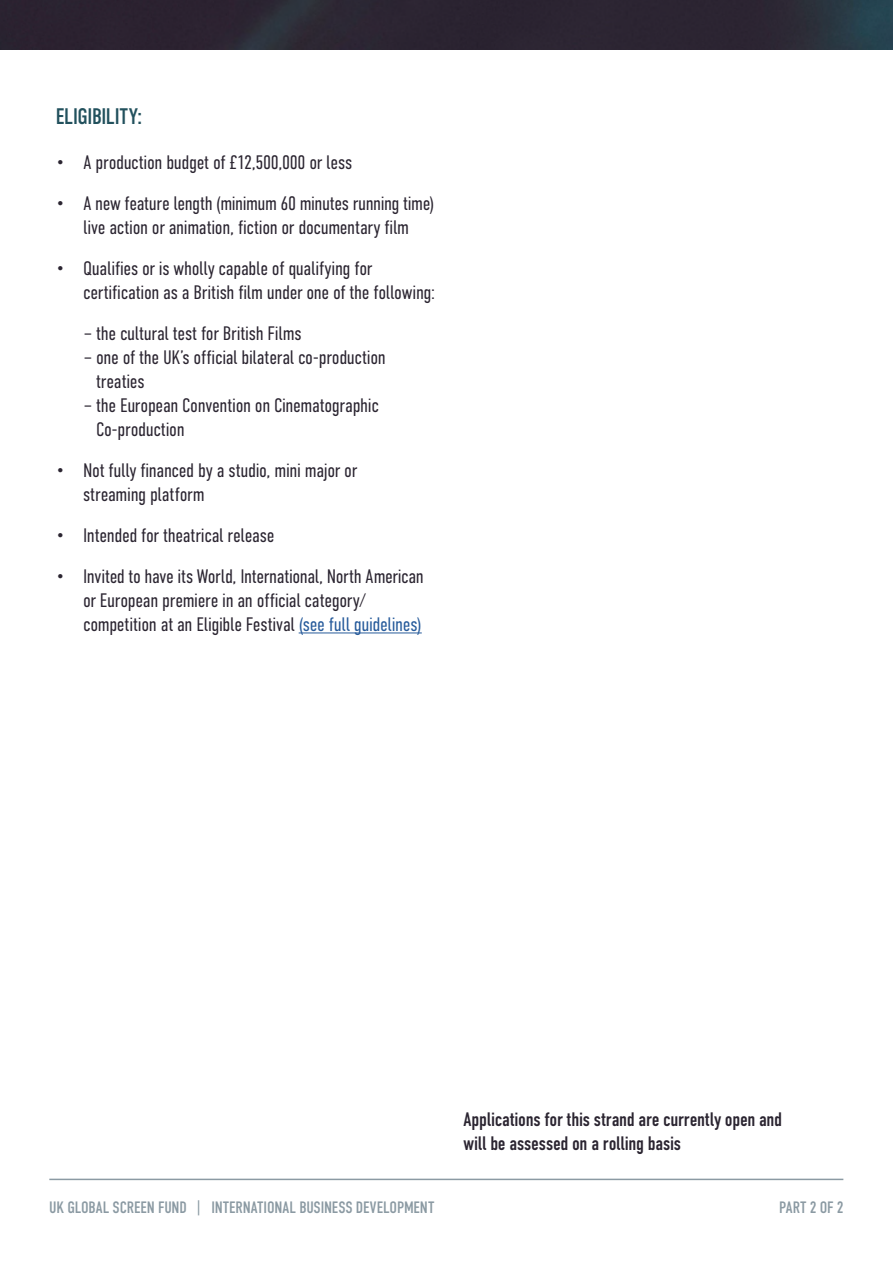
<style>
.page{position:relative;width:893px;height:1263px;background:#fff}
.page>*{position:absolute;margin:0;border:0;box-sizing:border-box;transform-origin:0 0}
.t1{font:22.5px "DIN Condensed";letter-spacing:-.015em;color:#22515d}
.t2{font:300 19.5px/24px "DIN Condensed";letter-spacing:-.02em;color:#2b2531}
.t3{font:19.5px/24px "DIN Condensed";letter-spacing:-.015em;color:#2b2531}
.t4{font:16.5px "DIN Condensed";letter-spacing:-.005em;color:#8b9aa3}
.s1{color:#275b9b}
</style>
<div class="page">
<hr style="left:49px;top:1179px;width:794px;height:1px;background:#8b9aa3">
<hr style="left:299px;top:632px;width:123px;height:1px;background:#275b9b">
<img style="left:0;top:0;width:893px;height:49px">
<p class="t1" style="left:56px;top:103px;width:88px">ELIGIBILITY:</p>
<p class="t2" style="left:56px;top:150px;width:298px">• A production budget of £12,500,000 or less</p>
<p class="t2" style="left:56px;top:191px;width:380px;text-align:center">• A new feature length (minimum 60 minutes running time) live action or animation, fiction or documentary film</p>
<p class="t2" style="left:83px;top:256px;width:354px;text-indent:-27px">• Qualifies or is wholly capable of qualifying for certification as a British film under one of the following:</p>
<p class="t2" style="left:83px;top:321px;width:220px">– the cultural test for British Films</p>
<p class="t2" style="left:96px;top:345px;width:291px;text-indent:-13px">– one of the UK’s official bilateral co-production treaties</p>
<p class="t2" style="left:96px;top:393px;width:284px;text-indent:-13px">– the European Convention on Cinematographic<br>Co-production</p>
<p class="t2" style="left:83px;top:458px;width:276px;text-indent:-27px">• Not fully financed by a studio, mini major or streaming platform</p>
<p class="t2" style="left:56px;top:523px;width:220px">• Intended for theatrical release</p>
<p class="t2" style="left:83px;top:564px;width:342px;text-indent:-27px">• Invited to have its World, International, North American or European premiere in an official category/ competition at an Eligible Festival <span class="s1">(see full guidelines)</span></p>
<p class="t3" style="left:463px;top:1107px;width:320px">Applications for this strand are currently open and will be assessed on a rolling basis</p>
<p class="t4" style="left:49px;top:1198px;width:387px">UK GLOBAL SCREEN FUND | INTERNATIONAL BUSINESS DEVELOPMENT</p>
<p class="t4" style="left:779px;top:1198px;width:66px">PART 2 OF 2</p>
</div>
